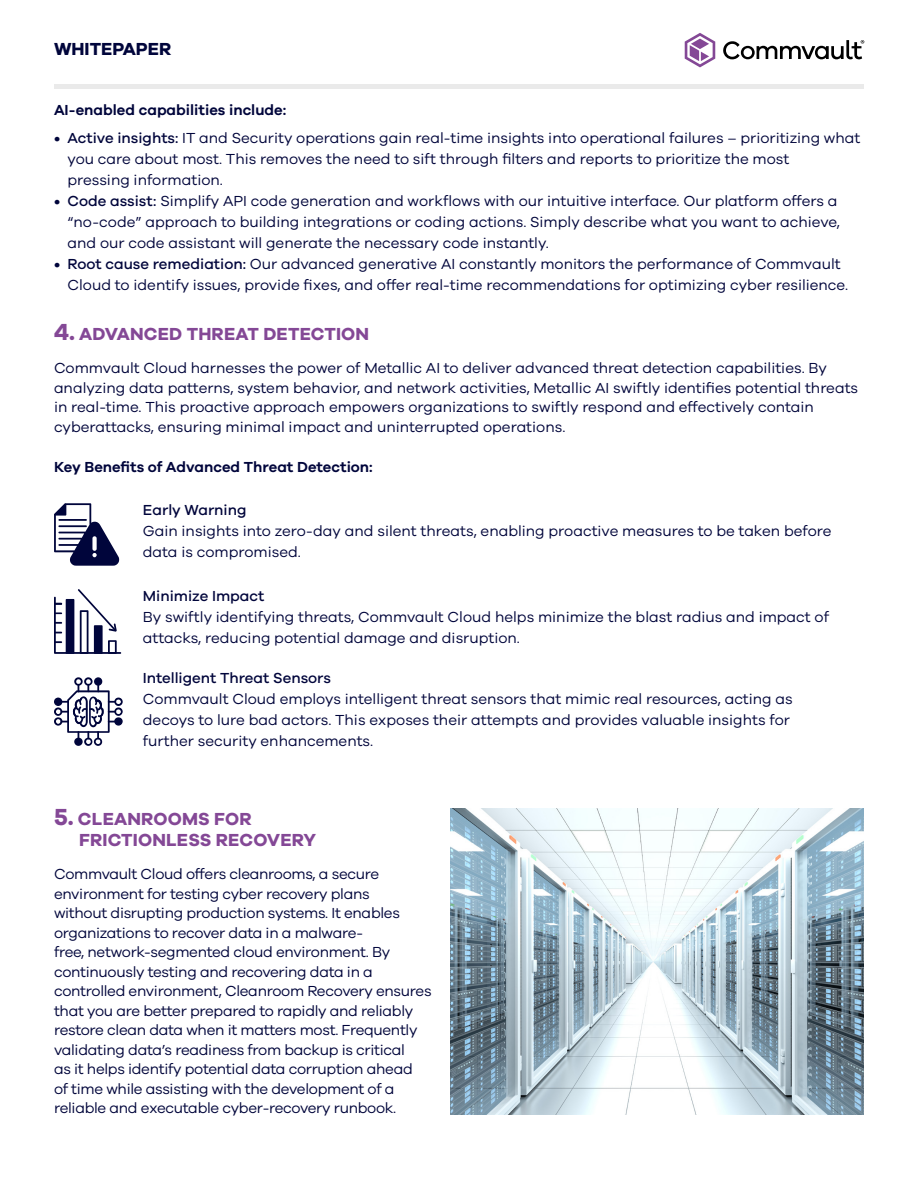
<style>
.page{position:relative;width:918px;height:1188px;background:#fff}
.page>*{position:absolute;margin:0;border:0;box-sizing:border-box;transform-origin:0 0}
.t1{font:700 18px/21.6px "Galano Grotesque";letter-spacing:.01em;color:#844896}
.t2{font:700 18px "Galano Grotesque";color:#00053b}
.t3{font:15px/21px "Galano Grotesque";color:#00053b}
.t4{font:15px/19.5px "Galano Grotesque";letter-spacing:-.02em;color:#00053b}
.t5{font:600 15px "Galano Grotesque";color:#00053b}
.t6{font:500 15px "Galano Grotesque";color:#00053b}
.s1{font-weight:500}
.s2{font-size:24px}
</style>
<div class="page">
<div style="left:54px;top:84px;width:810px;height:5px;background:#eaeaea"></div>
<svg style="left:685px;top:33px;width:30px;height:34px"></svg>
<svg style="left:723px;top:40px;width:141px;height:19px"></svg>
<img style="left:450px;top:808px;width:414px;height:306px">
<svg style="left:54px;top:503px;width:65px;height:63px"></svg>
<svg style="left:54px;top:589px;width:67px;height:65px"></svg>
<svg style="left:54px;top:677px;width:69px;height:69px"></svg>
<p class="t2" style="left:54px;top:38px;width:119px">WHITEPAPER</p>
<p class="t5" style="left:54px;top:101px;width:234px">AI-enabled capabilities include:</p>
<p class="t3" style="left:68px;top:127px;width:794px;text-indent:-14px"><span class="s1">• Active insights:</span> IT and Security operations gain real-time insights into operational failures – prioritizing what you care about most. This removes the need to sift through filters and reports to prioritize the most<br>pressing information.</p>
<p class="t3" style="left:68px;top:190px;width:774px;text-indent:-14px"><span class="s1">• Code assist:</span> Simplify API code generation and workflows with our intuitive interface. Our platform offers a “no-code” approach to building integrations or coding actions. Simply describe what you want to achieve, and our code assistant will generate the necessary code instantly.</p>
<p class="t3" style="left:68px;top:253px;width:782px;text-indent:-14px"><span class="s1">• Root cause remediation:</span> Our advanced generative AI constantly monitors the performance of Commvault<br>Cloud to identify issues, provide fixes, and offer real-time recommendations for optimizing cyber resilience.</p>
<p class="t1" style="left:54px;top:323px;width:317px"><span class="s2">4.</span> ADVANCED THREAT DETECTION</p>
<p class="t3" style="left:54px;top:358px;width:806px;line-height:19.5px">Commvault Cloud harnesses the power of Metallic AI to deliver advanced threat detection capabilities. By analyzing data patterns, system behavior, and network activities, Metallic AI swiftly identifies potential threats in real-time. This proactive approach empowers organizations to swiftly respond and effectively contain cyberattacks, ensuring minimal impact and uninterrupted operations.</p>
<p class="t5" style="left:54px;top:458px;width:320px">Key Benefits of Advanced Threat Detection:</p>
<p class="t6" style="left:143px;top:501px;width:105px">Early Warning</p>
<p class="t3" style="left:143px;top:520px;width:690px">Gain insights into zero-day and silent threats, enabling proactive measures to be taken before data is compromised.</p>
<p class="t6" style="left:143px;top:587px;width:123px">Minimize Impact</p>
<p class="t3" style="left:143px;top:606px;width:688px">By swiftly identifying threats, Commvault Cloud helps minimize the blast radius and impact of attacks, reducing potential damage and disruption.</p>
<p class="t6" style="left:143px;top:669px;width:190px">Intelligent Threat Sensors</p>
<p class="t3" style="left:143px;top:688px;width:651px">Commvault Cloud employs intelligent threat sensors that mimic real resources, acting as decoys to lure bad actors. This exposes their attempts and provides valuable insights for further security enhancements.</p>
<p class="t1" style="left:79px;top:807px;width:239px;text-indent:-25px"><span class="s2">5.</span> CLEANROOMS FOR<br>FRICTIONLESS RECOVERY</p>
<p class="t4" style="left:54px;top:864px;width:379px">Commvault Cloud offers cleanrooms, a secure environment for testing cyber recovery plans<br>without disrupting production systems. It enables organizations to recover data in a malware-<br>free, network-segmented cloud environment. By continuously testing and recovering data in a controlled environment, Cleanroom Recovery ensures that you are better prepared to rapidly and reliably restore clean data when it matters most. Frequently validating data’s readiness from backup is critical<br>as it helps identify potential data corruption ahead<br>of time while assisting with the development of a reliable and executable cyber-recovery runbook.</p>
</div>
